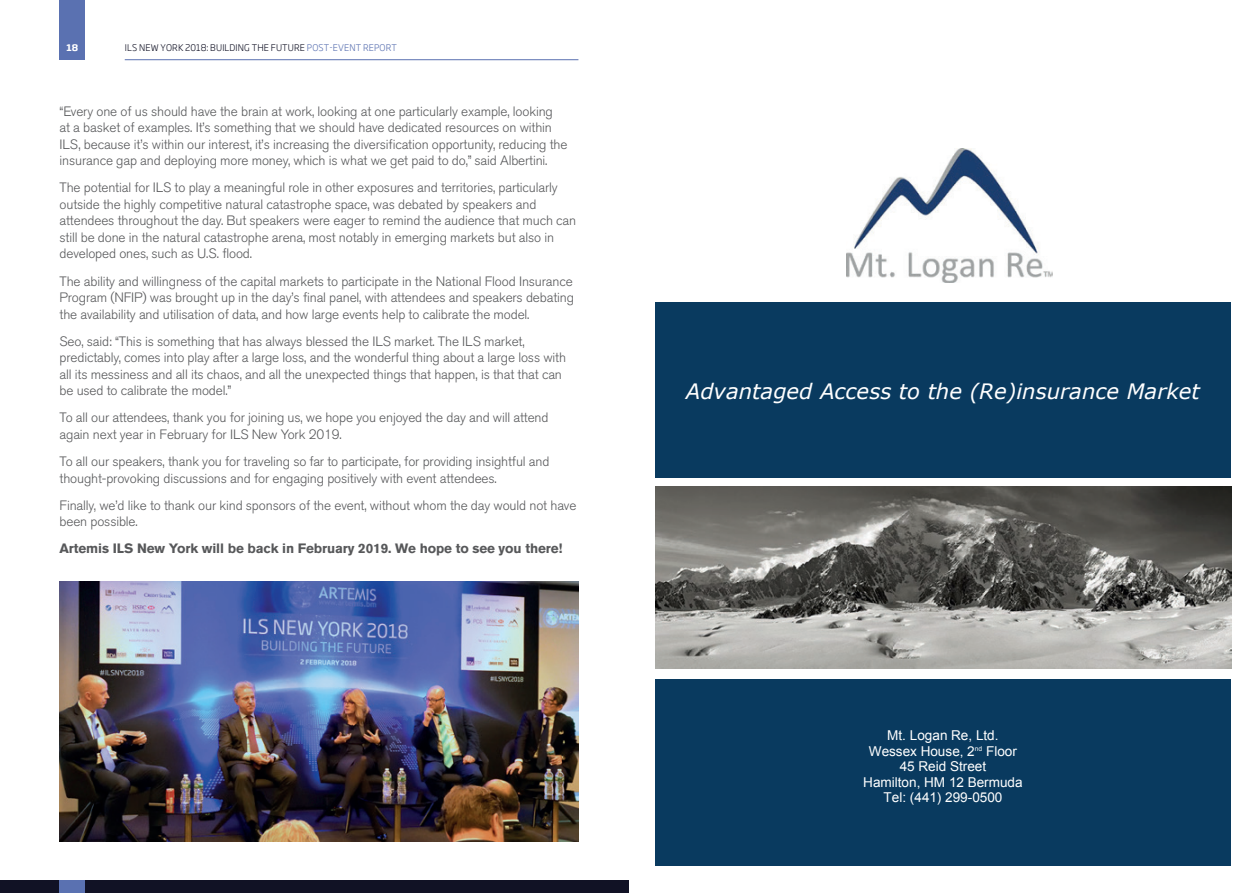
<style>
.page{position:relative;width:1259px;height:893px;background:#fff}
.page>*{position:absolute;margin:0;border:0;box-sizing:border-box;transform-origin:0 0}
.t1{font:italic 21.15px "Verdana";color:#fff}
.t2{font:300 13.5px/16.5px "Akzidenz Grotesk BQ";letter-spacing:-.01em;color:#57585a}
.t3{font:13.5px/15.6px "Arial";color:#fff;text-align:center}
.t4{font:700 13.5px "Akzidenz Grotesk BQ";letter-spacing:-.01em;color:#57585a}
.t5{font:300 9px "Soho Gothic Pro";letter-spacing:.015em;color:#111225}
.t6{font:700 9px "Soho Gothic Pro";color:#fff}
.s1{color:#5a71b1}
</style>
<div class="page">
<hr style="left:125px;top:59px;width:453px;height:1px;background:#5a71b1">
<div style="left:60px;top:0;width:25px;height:60px;background:#5a71b1"></div>
<div style="left:0;top:880px;width:629px;height:13px;background:#111225"></div>
<div style="left:60px;top:880px;width:25px;height:13px;background:#5a71b1"></div>
<img style="left:655px;top:487px;width:576px;height:181px">
<div style="left:655px;top:679px;width:575px;height:186px;background:#093a5f"></div>
<img style="left:846px;top:148px;width:206px;height:135px">
<div style="left:655px;top:303px;width:575px;height:175px;background:#093a5f"></div>
<img style="left:59px;top:581px;width:519px;height:261px">
<p class="t6" style="left:66px;top:41px;width:13px">18</p>
<p class="t5" style="left:125px;top:41px;width:273px">ILS NEW YORK 2018: BUILDING THE FUTURE <span class="s1">POST-EVENT REPORT</span></p>
<p class="t2" style="left:60px;top:103px;width:509px">“Every one of us should have the brain at work, looking at one particularly example, looking<br>at a basket of examples. It’s something that we should have dedicated resources on within ILS, because it’s within our interest, it’s increasing the diversification opportunity, reducing the insurance gap and deploying more money, which is what we get paid to do,” said Albertini.</p>
<p class="t2" style="left:60px;top:180px;width:518px">The potential for ILS to play a meaningful role in other exposures and territories, particularly outside the highly competitive natural catastrophe space, was debated by speakers and attendees throughout the day. But speakers were eager to remind the audience that much can still be done in the natural catastrophe arena, most notably in emerging markets but also in developed ones, such as U.S. flood.</p>
<p class="t2" style="left:60px;top:273px;width:516px;text-align:justify">The ability and willingness of the capital markets to participate in the National Flood Insurance Program (NFIP) was brought up in the day’s final panel, with attendees and speakers debating the availability and utilisation of data, and how large events help to calibrate the model.</p>
<p class="t2" style="left:60px;top:333px;width:508px">Seo, said: “This is something that has always blessed the ILS market. The ILS market, predictably, comes into play after a large loss, and the wonderful thing about a large loss with all its messiness and all its chaos, and all the unexpected things that happen, is that that can be used to calibrate the model.”</p>
<p class="t2" style="left:60px;top:410px;width:490px">To all our attendees, thank you for joining us, we hope you enjoyed the day and will attend again next year in February for ILS New York 2019.</p>
<p class="t2" style="left:60px;top:453px;width:491px">To all our speakers, thank you for traveling so far to participate, for providing insightful and thought-provoking discussions and for engaging positively with event attendees.</p>
<p class="t2" style="left:60px;top:497px;width:518px">Finally, we’d like to thank our kind sponsors of the event, without whom the day would not have been possible.</p>
<p class="t4" style="left:60px;top:541px;width:504px">Artemis ILS New York will be back in February 2019. We hope to see you there!</p>
<h1 class="t1" style="left:686px;top:376px;width:515px">Advantaged Access to the (Re)insurance Market</h1>
<p class="t3" style="left:863px;top:728px;width:161px">Mt. Logan Re, Ltd.<br>Wessex House, 2<sup>nd</sup> Floor<br>45 Reid Street<br>Hamilton, HM 12 Bermuda<br>Tel: (441) 299-0500</p>
</div>
